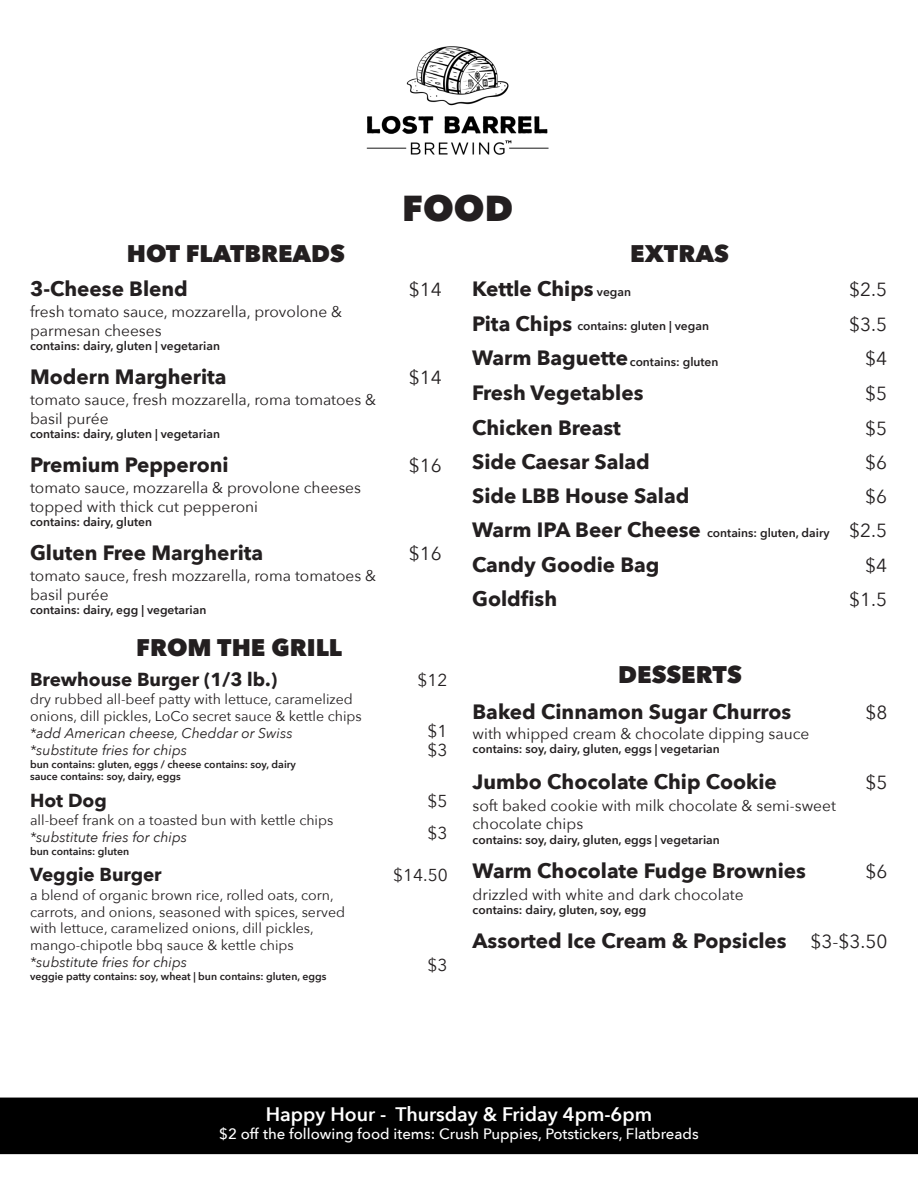
<style>
.page{position:relative;width:918px;height:1188px;background:#fff}
.page>*{position:absolute;margin:0;border:0;box-sizing:border-box;transform-origin:0 0}
.t1{font:800 36px "Avenir Next";color:#231f20}
.Headerrr{font:800 24px "Avenir Next";color:#231f20}
.Name{font:700 20.7px "Avenir Next";color:#231f20}
.desc{font:600 19.5px "Avenir Next";color:#fff}
.Name-2{font:18.9px "Avenir Next";color:#231f20}
.Name-3{font:700 18.75px "Avenir Next";color:#231f20}
.Name-4{font:17.25px "Avenir Next";color:#231f20}
.IBU{font:15.45px/18.6px "Avenir Next";color:#231f20}
.Description{font:15.45px/18.6px "Avenir Next";color:#231f20}
.desc-2{font:500 15px "Avenir Next";color:#fff}
.IBU-2{font:14.1px "Avenir Next";color:#231f20}
.IBU-3{font:italic 14.1px "Avenir Next";color:#231f20}
.IBU-4{font:600 12px "Avenir Next";color:#231f20}
.Description-2{font:600 12px "Avenir Next";color:#231f20}
.IBU-5{font:600 10.5px "Avenir Next";color:#231f20}
.s1{font-weight:400;font-size:18.9px}
</style>
<div class="page">
<div style="left:1px;top:1098px;width:916px;height:55px;background:#000"></div>
<div style="left:0;top:1098px;width:918px;height:56px;border:2px solid #000"></div>
<img style="left:366px;top:46px;width:183px;height:109px">
<p class="t1" style="left:402px;top:186px;width:112px">FOOD</p>
<p class="Headerrr" style="left:127px;top:239px;width:220px">HOT FLATBREADS</p>
<p class="Name" style="left:30px;top:271px;width:159px">3-Cheese Blend</p>
<p class="Name-2" style="left:409px;top:274px;width:35px">$14</p>
<p class="IBU" style="left:30px;top:302px;width:314px">fresh tomato sauce, mozzarella, provolone &amp; parmesan cheeses</p>
<p class="Description-2" style="left:30px;top:336px;width:192px">contains: dairy, gluten | vegetarian</p>
<p class="Name" style="left:30px;top:359px;width:198px">Modern Margherita</p>
<p class="Name-2" style="left:409px;top:362px;width:35px">$14</p>
<p class="IBU" style="left:30px;top:390px;width:348px">tomato sauce, fresh mozzarella, roma tomatoes &amp; basil purée</p>
<p class="IBU-4" style="left:30px;top:424px;width:192px">contains: dairy, gluten | vegetarian</p>
<p class="Name" style="left:30px;top:447px;width:200px">Premium Pepperoni</p>
<p class="Name-2" style="left:409px;top:450px;width:35px">$16</p>
<p class="Description" style="left:30px;top:478px;width:333px">tomato sauce, mozzarella &amp; provolone cheeses topped with thick cut pepperoni</p>
<p class="Description-2" style="left:30px;top:512px;width:123px">contains: dairy, gluten</p>
<p class="Name" style="left:30px;top:535px;width:235px">Gluten Free Margherita</p>
<p class="Name-2" style="left:409px;top:538px;width:35px">$16</p>
<p class="IBU" style="left:30px;top:566px;width:348px">tomato sauce, fresh mozzarella, roma tomatoes &amp; basil purée</p>
<p class="IBU-4" style="left:30px;top:600px;width:178px">contains: dairy, egg | vegetarian</p>
<p class="Headerrr" style="left:136px;top:633px;width:208px">FROM THE GRILL</p>
<p class="Name-3" style="left:30px;top:663px;width:249px">Brewhouse Burger (1/3 lb.)</p>
<p class="Name-4" style="left:418px;top:665px;width:32px">$12</p>
<p class="IBU-2" style="left:30px;top:687px;width:324px">dry rubbed all-beef patty with lettuce, caramelized</p>
<p class="IBU-2" style="left:30px;top:704px;width:333px">onions, dill pickles, LoCo secret sauce &amp; kettle chips</p>
<p class="IBU-3" style="left:30px;top:721px;width:264px">*add American cheese, Cheddar or Swiss</p>
<p class="IBU-3" style="left:30px;top:738px;width:159px">*substitute fries for chips</p>
<p class="IBU-5" style="left:30px;top:755px;width:268px">bun contains: gluten, eggs / cheese contains: soy, dairy</p>
<p class="IBU-5" style="left:30px;top:768px;width:152px">sauce contains: soy, dairy, eggs</p>
<p class="Name-4" style="left:428px;top:717px;width:22px">$1</p>
<p class="Name-4" style="left:428px;top:735px;width:22px">$3</p>
<p class="Name-3" style="left:30px;top:784px;width:78px">Hot Dog</p>
<p class="Name-4" style="left:428px;top:786px;width:22px">$5</p>
<p class="IBU-2" style="left:30px;top:808px;width:305px">all-beef frank on a toasted bun with kettle chips</p>
<p class="IBU-3" style="left:30px;top:825px;width:159px">*substitute fries for chips</p>
<p class="IBU-5" style="left:30px;top:842px;width:101px">bun contains: gluten</p>
<p class="Name-4" style="left:428px;top:819px;width:22px">$3</p>
<p class="Name-3" style="left:30px;top:858px;width:133px">Veggie Burger</p>
<p class="Name-4" style="left:393px;top:860px;width:56px">$14.50</p>
<p class="IBU-2" style="left:30px;top:883px;width:305px">a blend of organic brown rice, rolled oats, corn,</p>
<p class="IBU-2" style="left:30px;top:900px;width:317px">carrots, and onions, seasoned with spices, served</p>
<p class="IBU-2" style="left:30px;top:917px;width:285px">with lettuce, caramelized onions, dill pickles,</p>
<p class="IBU-2" style="left:30px;top:934px;width:265px">mango-chipotle bbq sauce &amp; kettle chips</p>
<p class="IBU-3" style="left:30px;top:950px;width:159px">*substitute fries for chips</p>
<p class="IBU-5" style="left:30px;top:967px;width:298px">veggie patty contains: soy, wheat | bun contains: gluten, eggs</p>
<p class="Name-4" style="left:428px;top:950px;width:22px">$3</p>
<p class="Headerrr" style="left:630px;top:239px;width:100px">EXTRAS</p>
<p class="Name" style="left:472px;top:271px;width:123px">Kettle Chips</p>
<p class="IBU-4" style="left:597px;top:282px;width:36px">vegan</p>
<p class="Name-2" style="left:849px;top:274px;width:39px">$2.5</p>
<p class="Name" style="left:472px;top:305px;width:102px">Pita Chips</p>
<p class="IBU-4" style="left:577px;top:315px;width:133px">contains: gluten | vegan</p>
<p class="Name-2" style="left:849px;top:308px;width:39px">$3.5</p>
<p class="Name" style="left:472px;top:340px;width:158px">Warm Baguette</p>
<p class="IBU-4" style="left:630px;top:351px;width:90px">contains: gluten</p>
<p class="Name-2" style="left:865px;top:342px;width:24px">$4</p>
<p class="Name" style="left:472px;top:375px;width:173px">Fresh Vegetables</p>
<p class="Name-2" style="left:865px;top:377px;width:24px">$5</p>
<p class="Name" style="left:472px;top:410px;width:150px">Chicken Breast</p>
<p class="Name-2" style="left:865px;top:412px;width:24px">$5</p>
<p class="Name" style="left:472px;top:444px;width:179px">Side Caesar Salad</p>
<p class="Name-2" style="left:865px;top:446px;width:24px">$6</p>
<p class="Name" style="left:472px;top:478px;width:219px">Side LBB House Salad</p>
<p class="Name-2" style="left:865px;top:481px;width:24px">$6</p>
<p class="Name" style="left:472px;top:512px;width:230px">Warm IPA Beer Cheese</p>
<p class="IBU-4" style="left:707px;top:523px;width:124px">contains: gluten, dairy</p>
<p class="Name-2" style="left:849px;top:515px;width:39px">$2.5</p>
<p class="Name" style="left:472px;top:546px;width:189px">Candy Goodie Bag</p>
<p class="Name-2" style="left:865px;top:549px;width:24px">$4</p>
<p class="Name" style="left:472px;top:581px;width:87px">Goldfish</p>
<p class="Name-2" style="left:849px;top:583px;width:39px">$1.5</p>
<p class="Headerrr" style="left:618px;top:659px;width:125px">DESSERTS</p>
<p class="Name" style="left:473px;top:693px;width:320px">Baked Cinnamon Sugar Churros</p>
<p class="Name-2" style="left:866px;top:696px;width:24px">$8</p>
<p class="IBU" style="left:473px;top:723px;width:338px">with whipped cream &amp; chocolate dipping sauce</p>
<p class="IBU-4" style="left:473px;top:739px;width:249px">contains: soy, dairy, gluten, eggs | vegetarian</p>
<p class="Name" style="left:473px;top:764px;width:306px">Jumbo Chocolate Chip Cookie</p>
<p class="Name-2" style="left:866px;top:767px;width:24px">$5</p>
<p class="IBU" style="left:473px;top:795px;width:365px">soft baked cookie with milk chocolate &amp; semi-sweet chocolate chips</p>
<p class="IBU-4" style="left:473px;top:829px;width:249px">contains: soy, dairy, gluten, eggs | vegetarian</p>
<p class="Name" style="left:473px;top:853px;width:335px">Warm Chocolate Fudge Brownies</p>
<p class="Name-2" style="left:866px;top:855px;width:24px">$6</p>
<p class="IBU" style="left:473px;top:884px;width:273px">drizzled with white and dark chocolate</p>
<p class="IBU-4" style="left:473px;top:899px;width:175px">contains: dairy, gluten, soy, egg</p>
<p class="Name" style="left:473px;top:923px;width:417px">Assorted Ice Cream &amp; Popsicles <span class="s1">$3-$3.50</span></p>
<p class="desc" style="left:266px;top:1098px;width:388px">Happy Hour - Thursday &amp; Friday 4pm-6pm</p>
<p class="desc-2" style="left:219px;top:1122px;width:481px">$2 off the following food items: Crush Puppies, Potstickers, Flatbreads</p>
</div>
